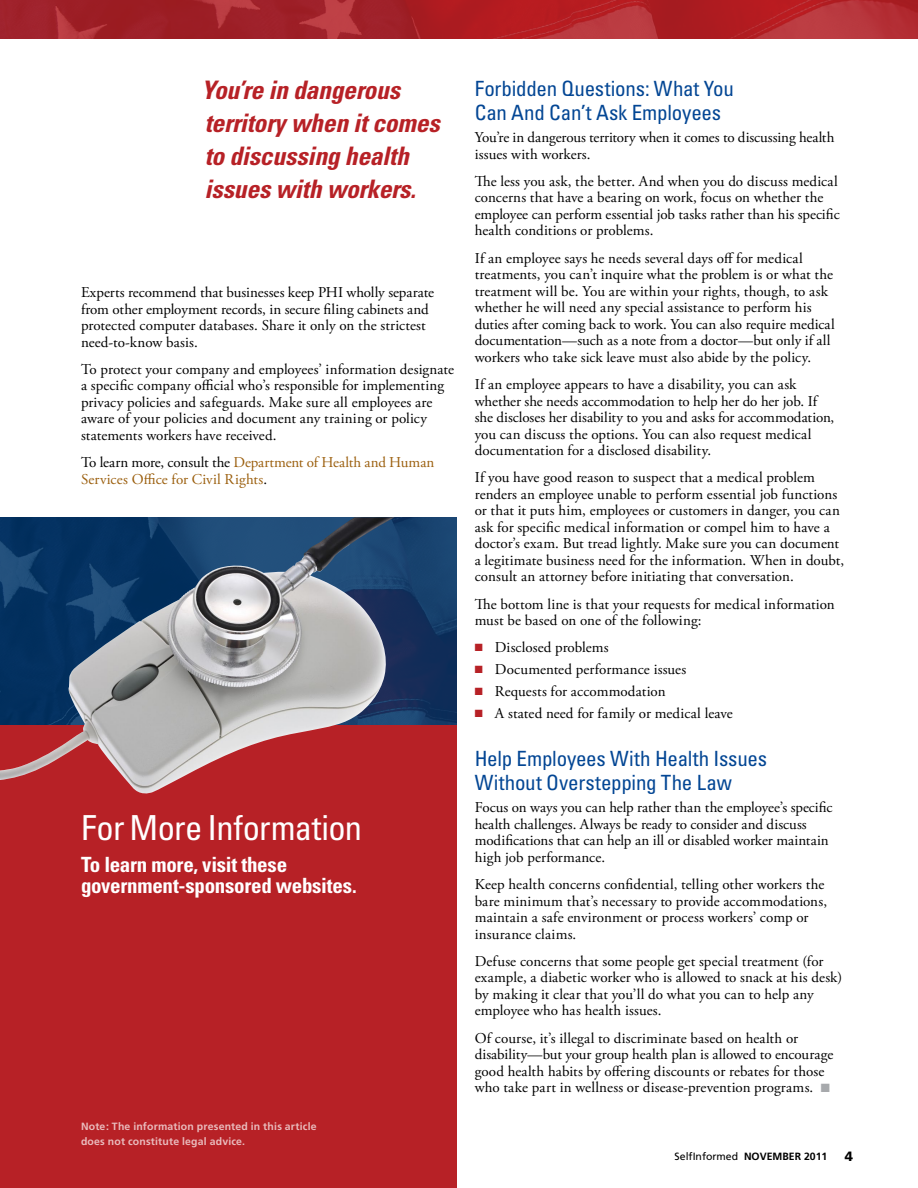
<style>
.page{position:relative;width:918px;height:1188px;background:#fff}
.page>*{position:absolute;margin:0;border:0;box-sizing:border-box;transform-origin:0 0}
.t1{font:condensed 34.5px "Univers LT Std";letter-spacing:-.015em;color:#fff}
.t2{font:italic 700 condensed 25.5px/33px "Univers LT Std";letter-spacing:-.01em;color:#b72126}
.t3{font:condensed 21px/24px "Univers LT Std";letter-spacing:-.01em;color:#034694}
.t4{font:700 condensed 21px/21px "Univers LT Std";letter-spacing:-.015em;color:#fff}
.t5{font:15px/16.5px "Adobe Garamond Pro";letter-spacing:.005em;color:#000}
.t6{font:15px/16.5px "Adobe Garamond Pro";color:#9b5f0e}
.t7{font:900 13.5px "Frutiger";color:#000}
.t8{font:700 10.5px/15px "Frutiger";letter-spacing:.02em;color:#fff}
.t9{font:10.5px "Frutiger";color:#000}
.s1{color:#000}
.s2{color:#b72126}
.s3{color:#a7a9ac}
.s4{font-weight:700}
</style>
<div class="page">
<svg style="left:395px;top:517px;width:62px;height:209px;background:#163763"></svg>
<div style="left:0;top:726px;width:457px;height:462px;background:#b72126"></div>
<svg style="left:0;top:0;width:918px;height:39px;background:#ab242b"></svg>
<img style="left:0;top:517px;width:395px;height:277px">
<h2 class="t2" style="left:202px;top:74px;width:240px">You’re in dangerous territory when it comes to discussing health issues with workers.</h2>
<p class="t5" style="left:81px;top:285px;width:355px">Experts recommend that businesses keep PHI wholly separate from other employment records, in secure filing cabinets and protected computer databases. Share it only on the strictest need-to-know basis.</p>
<p class="t5" style="left:81px;top:361px;width:375px">To protect your company and employees’ information designate a specific company official who’s responsible for implementing privacy policies and safeguards. Make sure all employees are aware of your policies and document any training or policy statements workers have received.</p>
<p class="t6" style="left:81px;top:455px;width:355px"><span class="s1">To learn more, consult the</span> Department of Health and Human<br>Services Office for Civil Rights<span class="s1">.</span></p>
<h1 class="t1" style="left:81px;top:806px;width:283px">For More Information</h1>
<h3 class="t4" style="left:81px;top:854px;width:277px">To learn more, visit these government-sponsored websites.</h3>
<p class="t8" style="left:81px;top:1119px;width:237px">Note: The information presented in this article does not constitute legal advice.</p>
<h3 class="t3" style="left:475px;top:76px;width:261px">Forbidden Questions: What You<br>Can And Can’t Ask Employees</h3>
<p class="t5" style="left:475px;top:130px;width:361px">You’re in dangerous territory when it comes to discussing health issues with workers.</p>
<p class="t5" style="left:475px;top:173px;width:366px">The less you ask, the better. And when you do discuss medical concerns that have a bearing on work, focus on whether the employee can perform essential job tasks rather than his specific health conditions or problems.</p>
<p class="t5" style="left:475px;top:250px;width:362px">If an employee says he needs several days off for medical treatments, you can’t inquire what the problem is or what the treatment will be. You are within your rights, though, to ask whether he will need any special assistance to perform his duties after coming back to work. You can also require medical documentation—such as a note from a doctor—but only if all workers who take sick leave must also abide by the policy.</p>
<p class="t5" style="left:475px;top:377px;width:361px">If an employee appears to have a disability, you can ask whether she needs accommodation to help her do her job. If she discloses her disability to you and asks for accommodation, you can discuss the options. You can also request medical documentation for a disclosed disability.</p>
<p class="t5" style="left:475px;top:470px;width:371px">If you have good reason to suspect that a medical problem renders an employee unable to perform essential job functions or that it puts him, employees or customers in danger, you can ask for specific medical information or compel him to have a doctor’s exam. But tread lightly. Make sure you can document a legitimate business need for the information. When in doubt, consult an attorney before initiating that conversation.</p>
<p class="t5" style="left:475px;top:596px;width:362px">The bottom line is that your requests for medical information must be based on one of the following:</p>
<p class="t5" style="left:475px;top:640px;width:136px"><span class="s2">■</span> Disclosed problems</p>
<p class="t5" style="left:475px;top:662px;width:213px"><span class="s2">■</span> Documented performance issues</p>
<p class="t5" style="left:475px;top:684px;width:192px"><span class="s2">■</span> Requests for accommodation</p>
<p class="t5" style="left:475px;top:706px;width:260px"><span class="s2">■</span> A stated need for family or medical leave</p>
<h3 class="t3" style="left:475px;top:747px;width:294px">Help Employees With Health Issues<br>Without Overstepping The Law</h3>
<p class="t5" style="left:475px;top:800px;width:359px">Focus on ways you can help rather than the employee’s specific health challenges. Always be ready to consider and discuss modifications that can help an ill or disabled worker maintain high job performance.</p>
<p class="t5" style="left:475px;top:877px;width:354px">Keep health concerns confidential, telling other workers the bare minimum that’s necessary to provide accommodations, maintain a safe environment or process workers’ comp or insurance claims.</p>
<p class="t5" style="left:475px;top:953px;width:369px">Defuse concerns that some people get special treatment (for example, a diabetic worker who is allowed to snack at his desk) by making it clear that you’ll do what you can to help any employee who has health issues.</p>
<p class="t5" style="left:475px;top:1030px;width:360px">Of course, it’s illegal to discriminate based on health or disability—but your group health plan is allowed to encourage good health habits by offering discounts or rebates for those who take part in wellness or disease-prevention programs. <span class="s3">■</span></p>
<p class="t9" style="left:675px;top:1150px;width:154px">SelfInformed <span class="s4">November 2011</span></p>
<p class="t7" style="left:845px;top:1148px;width:10px">4</p>
</div>
